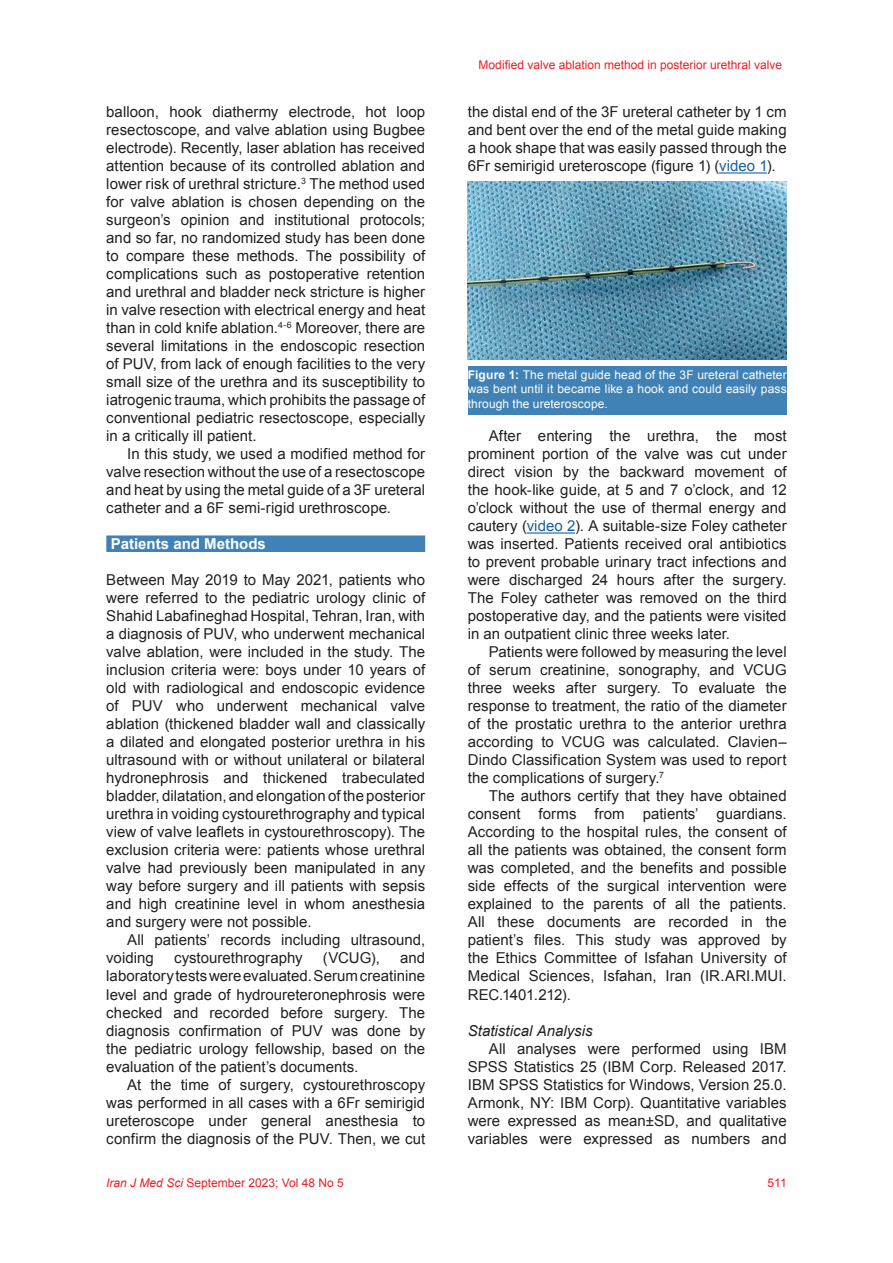
<style>
.page{position:relative;width:893px;height:1263px;background:#fff}
.page>*{position:absolute;margin:0;border:0;box-sizing:border-box;transform-origin:0 0}
.t1{font:15px/18px "Arial";letter-spacing:.005em;color:#231f20;text-align:justify}
.t2{font:italic 15px "Arial";color:#231f20}
.t3{font:700 15px "Arial";color:#fff}
.t4{font:12px/14.4px "Arial";letter-spacing:.01em;color:#fff;text-align:justify}
.t5{font:12px "Arial";color:#ee1d23}
.s1{color:#175d9e}
.s2{font-weight:700}
.s3{font-style:italic}
</style>
<div class="page">
<div style="left:106px;top:535px;width:319px;height:17px;background:#4082b5"></div>
<hr style="left:719px;top:172px;width:48px;height:2px;background:#175d9e">
<hr style="left:527px;top:532px;width:48px;height:2px;background:#175d9e">
<img style="left:468px;top:182px;width:319px;height:177px">
<div style="left:468px;top:366px;width:319px;height:48px;background:#4082b5"></div>
<p class="t1" style="left:106px;top:103px;width:320px">balloon, hook diathermy electrode, hot loop resectoscope, and valve ablation using Bugbee electrode). Recently, laser ablation has received attention because of its controlled ablation and lower risk of urethral stricture.<sup>3</sup> The method used for valve ablation is chosen depending on the surgeon’s opinion and institutional protocols; and so far, no randomized study has been done to compare these methods. The possibility of complications such as postoperative retention and urethral and bladder neck stricture is higher in valve resection with electrical energy and heat than in cold knife ablation.<sup>4-6</sup> Moreover, there are several limitations in the endoscopic resection of PUV, from lack of enough facilities to the very small size of the urethra and its susceptibility to iatrogenic trauma, which prohibits the passage of conventional pediatric resectoscope, especially in a critically ill patient.</p>
<p class="t1" style="left:106px;top:445px;width:320px;text-indent:21px">In this study, we used a modified method for valve resection without the use of a resectoscope and heat by using the metal guide of a 3F ureteral catheter and a 6F semi-rigid urethroscope.</p>
<p class="t3" style="left:111px;top:534px;width:157px">Patients and Methods</p>
<p class="t1" style="left:106px;top:571px;width:320px">Between May 2019 to May 2021, patients who were referred to the pediatric urology clinic of Shahid Labafineghad Hospital, Tehran, Iran, with a diagnosis of PUV, who underwent mechanical valve ablation, were included in the study. The inclusion criteria were: boys under 10 years of old with radiological and endoscopic evidence of PUV who underwent mechanical valve ablation (thickened bladder wall and classically a dilated and elongated posterior urethra in his ultrasound with or without unilateral or bilateral hydronephrosis and thickened trabeculated bladder, dilatation, and elongation of the posterior urethra in voiding cystourethrography and typical view of valve leaflets in cystourethroscopy). The exclusion criteria were: patients whose urethral valve had previously been manipulated in any way before surgery and ill patients with sepsis and high creatinine level in whom anesthesia and surgery were not possible.</p>
<p class="t1" style="left:106px;top:931px;width:320px;text-indent:21px">All patients’ records including ultrasound, voiding</p>
<p class="t1" style="left:174px;top:949px;width:130px">cystourethrography</p>
<p class="t1" style="left:323px;top:949px;width:58px">(VCUG),</p>
<p class="t1" style="left:106px;top:949px;width:320px;text-indent:294px">and laboratory tests were evaluated. Serum creatinine level and grade of hydroureteronephrosis were checked and recorded before surgery. The diagnosis confirmation of PUV was done by the pediatric urology fellowship, based on the evaluation of the patient’s documents.</p>
<p class="t1" style="left:106px;top:1075px;width:320px;text-indent:21px">At the time of surgery, cystourethroscopy was performed in all cases with a 6Fr semirigid ureteroscope under general anesthesia to confirm the diagnosis of the PUV. Then, we cut</p>
<p class="t5" style="left:479px;top:57px;width:305px">Modified valve ablation method in posterior urethral valve</p>
<p class="t1" style="left:468px;top:103px;width:320px">the distal end of the 3F ureteral catheter by 1 cm and bent over the end of the metal guide making a hook shape that was easily passed through the 6Fr semirigid ureteroscope (figure 1) (<span class="s1">video 1</span>).</p>
<p class="t4" style="left:468px;top:367px;width:320px"><span class="s2">Figure 1:</span> The metal guide head of the 3F ureteral catheter was bent until it became like a hook and could easily pass through the ureteroscope.</p>
<p class="t1" style="left:468px;top:427px;width:320px;text-indent:21px">After entering the urethra, the most prominent portion of the valve was cut under direct vision by the backward movement of the hook-like guide, at 5 and 7 o’clock, and 12 o’clock without the use of thermal energy and cautery (<span class="s1">video 2</span>). A suitable-size Foley catheter was inserted. Patients received oral antibiotics to prevent probable urinary tract infections and were discharged 24 hours after the surgery.<br>The Foley catheter was removed on the third postoperative day, and the patients were visited in an outpatient clinic three weeks later.</p>
<p class="t1" style="left:468px;top:643px;width:320px;text-indent:21px">Patients were followed by measuring the level of serum creatinine, sonography, and VCUG three weeks after surgery. To evaluate the response to treatment, the ratio of the diameter of the prostatic urethra to the anterior urethra according to VCUG was calculated. Clavien– Dindo Classification System was used to report the complications of surgery.<sup>7</sup></p>
<p class="t1" style="left:468px;top:787px;width:320px;text-indent:21px">The authors certify that they have obtained consent forms from patients’ guardians.<br>According to the hospital rules, the consent of all the patients was obtained, the consent form was completed, and the benefits and possible side effects of the surgical intervention were explained to the parents of all the patients.<br>All these documents are recorded in the patient’s files. This study was approved by the Ethics Committee of Isfahan University of Medical Sciences, Isfahan, Iran (IR.ARI.MUI.<br>REC.1401.212).</p>
<p class="t2" style="left:468px;top:1020px;width:126px">Statistical Analysis</p>
<p class="t1" style="left:468px;top:1039px;width:320px;text-indent:21px">All analyses were performed using IBM SPSS Statistics 25 (IBM Corp. Released 2017.<br>IBM SPSS Statistics for Windows, Version 25.0.<br>Armonk, NY: IBM Corp). Quantitative variables were expressed as mean±SD, and qualitative variables were expressed as numbers and</p>
<p class="t5" style="left:106px;top:1175px;width:239px"><span class="s3">Iran J Med Sci</span> September 2023; Vol 48 No 5</p>
<p class="t5" style="left:767px;top:1175px;width:21px">511</p>
</div>
